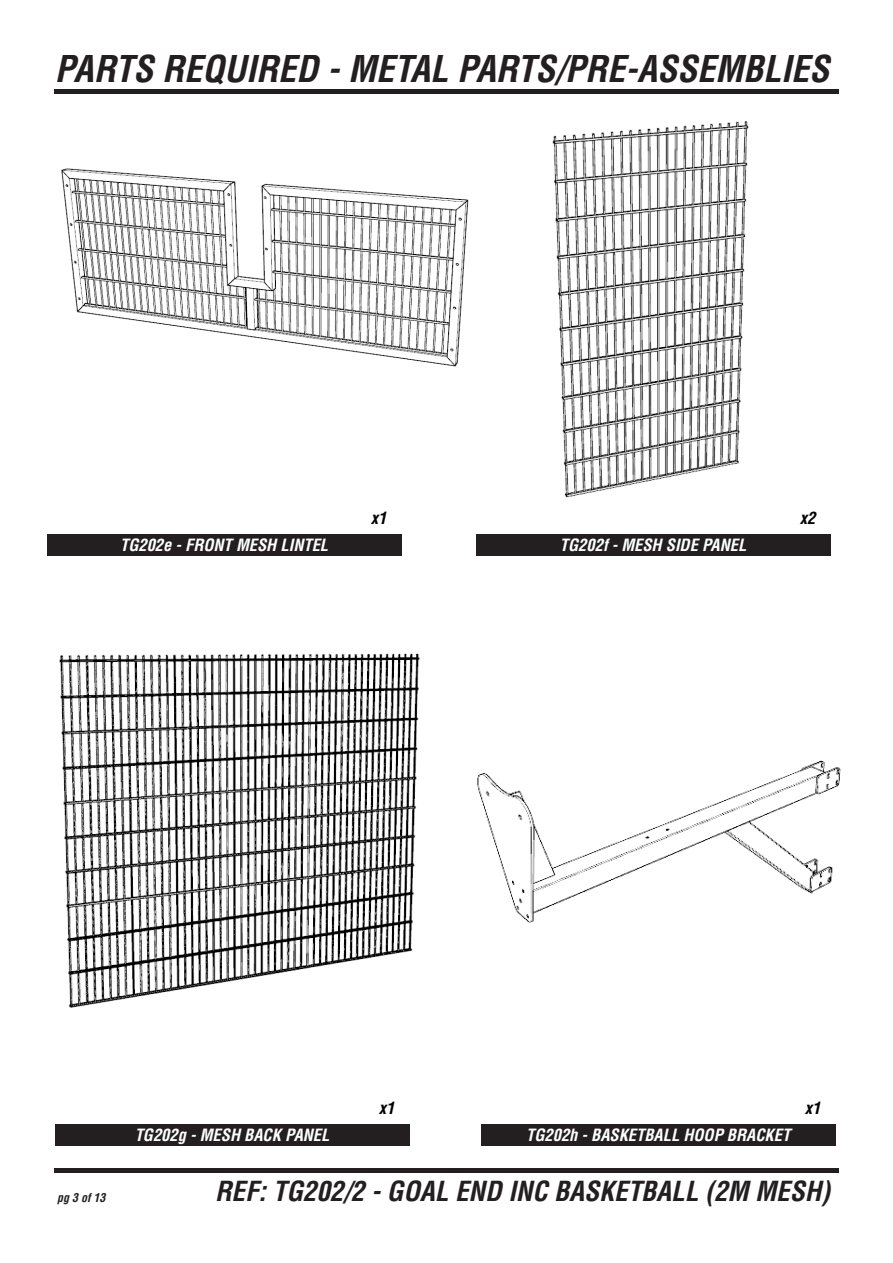
<style>
.page{position:relative;width:893px;height:1263px;background:#fff}
.page>*{position:absolute;margin:0;border:0;box-sizing:border-box;transform-origin:0 0}
.t1{font:italic 700 condensed 36px "Helvetica LT Std";color:#231f20}
.t2{font:italic 700 condensed 27px "Helvetica LT Std";color:#231f20}
.t3{font:italic 700 condensed 16.5px "Helvetica LT Std";color:#fff}
.t4{font:italic 700 condensed 16.5px "Helvetica LT Std";color:#000}
.t5{font:italic 700 condensed 12px "Helvetica LT Std";color:#231f20}
</style>
<div class="page">
<div style="left:54px;top:1168px;width:785px;height:5px;background:#231f20"></div>
<div style="left:54px;top:89px;width:785px;height:5px;background:#231f20"></div>
<div style="left:476px;top:535px;width:354px;height:21px;background:#231f20"></div>
<img style="left:552px;top:121px;width:197px;height:377px">
<img style="left:59px;top:653px;width:361px;height:355px">
<div style="left:55px;top:1124px;width:354px;height:21px;background:#231f20"></div>
<img style="left:477px;top:760px;width:364px;height:163px">
<div style="left:481px;top:1124px;width:354px;height:21px;background:#231f20"></div>
<img style="left:61px;top:168px;width:408px;height:199px">
<div style="left:47px;top:535px;width:354px;height:21px;background:#231f20"></div>
<h1 class="t1" style="left:55px;top:55px;width:776px">PARTS REQUIRED - METAL PARTS/PRE-ASSEMBLIES</h1>
<p class="t3" style="left:120px;top:538px;width:210px">TG202e - FRONT MESH LINTEL</p>
<p class="t4" style="left:371px;top:511px;width:17px">x1</p>
<p class="t3" style="left:560px;top:538px;width:188px">TG202f - MESH SIDE PANEL</p>
<p class="t4" style="left:800px;top:511px;width:17px">x2</p>
<p class="t5" style="left:57px;top:1193px;width:50px">pg 3 of 13</p>
<p class="t3" style="left:135px;top:1128px;width:196px">TG202g - MESH BACK PANEL</p>
<p class="t4" style="left:379px;top:1101px;width:17px">x1</p>
<p class="t3" style="left:526px;top:1128px;width:266px">TG202h - BASKETBALL HOOP BRACKET</p>
<p class="t4" style="left:805px;top:1101px;width:17px">x1</p>
<h2 class="t2" style="left:215px;top:1180px;width:617px">REF: TG202/2 - GOAL END INC BASKETBALL (2M MESH)</h2>
</div>
